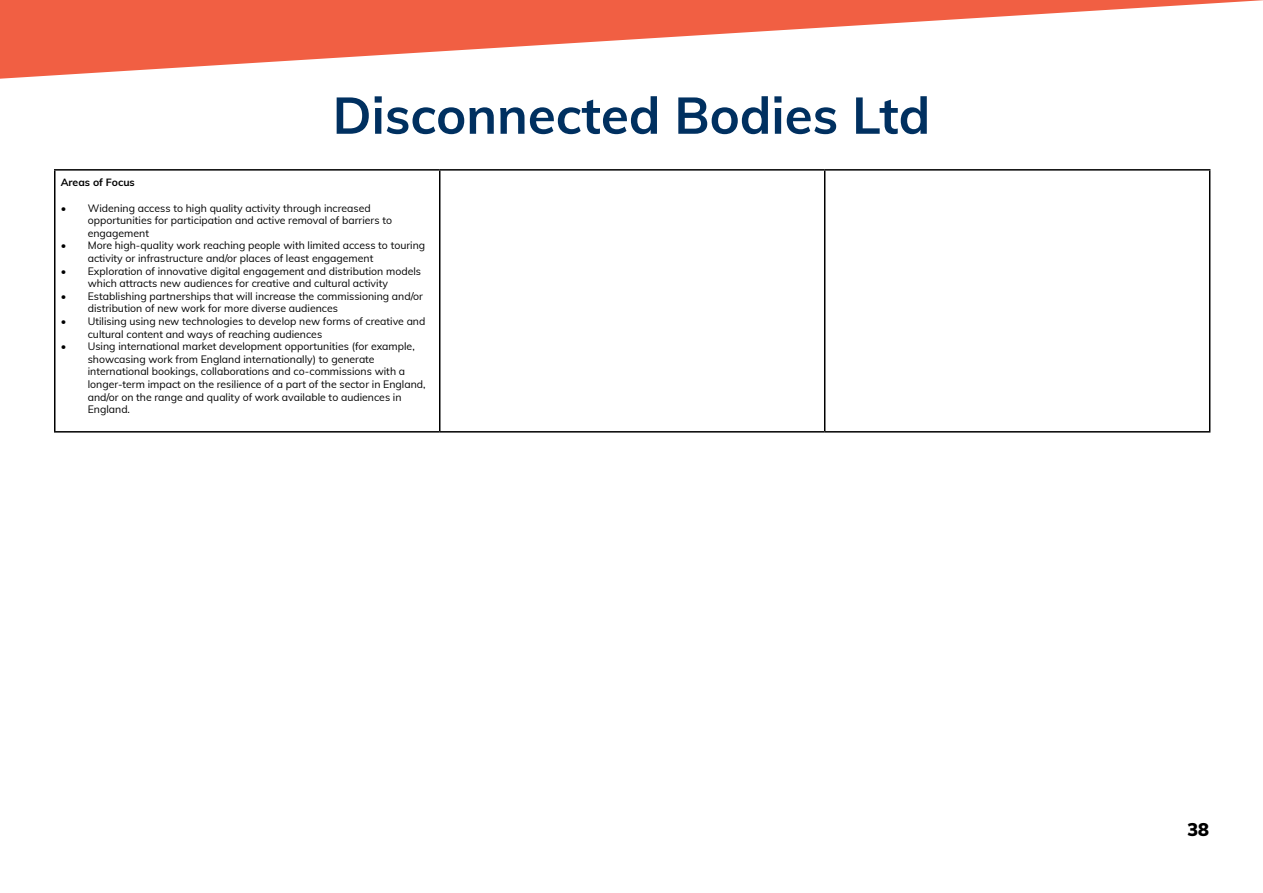
<style>
.page{position:relative;width:1263px;height:893px;background:#fff}
.page>*{position:absolute;margin:0;border:0;box-sizing:border-box;transform-origin:0 0}
.t1{font:700 51px "Muli";color:#003060}
.t2{font:900 18px "Muli";color:#000}
.t3{font:10.5px/12.6px "Muli";color:#000}
.t4{font:700 10.5px "Muli";color:#000}
</style>
<div class="page">
<svg style="left:0;top:0;width:1263px;height:79px"></svg>
<hr style="left:54px;top:169px;width:386px;height:2px;background:#000">
<hr style="left:54px;top:171px;width:2px;height:260px;background:#000">
<hr style="left:440px;top:169px;width:385px;height:2px;background:#000">
<hr style="left:439px;top:171px;width:1px;height:260px;background:#000">
<hr style="left:825px;top:169px;width:385px;height:2px;background:#000">
<hr style="left:824px;top:171px;width:1px;height:260px;background:#000">
<hr style="left:1209px;top:171px;width:1px;height:260px;background:#000">
<hr style="left:54px;top:431px;width:386px;height:2px;background:#000">
<hr style="left:440px;top:431px;width:385px;height:2px;background:#000">
<hr style="left:825px;top:431px;width:385px;height:2px;background:#000">
<h1 class="t1" style="left:333px;top:78px;width:599px">Disconnected Bodies Ltd</h1>
<p class="t4" style="left:61px;top:175px;width:76px">Areas of Focus</p>
<p class="t3" style="left:88px;top:201px;width:306px;text-indent:-27px">• Widening access to high quality activity through increased opportunities for participation and active removal of barriers to engagement</p>
<p class="t3" style="left:88px;top:239px;width:339px;text-indent:-27px">• More high-quality work reaching people with limited access to touring activity or infrastructure and/or places of least engagement</p>
<p class="t3" style="left:61px;top:264px;width:362px;text-align:center">• Exploration of innovative digital engagement and distribution models which attracts new audiences for creative and cultural activity</p>
<p class="t3" style="left:88px;top:289px;width:337px;text-indent:-27px">• Establishing partnerships that will increase the commissioning and/or distribution of new work for more diverse audiences</p>
<p class="t3" style="left:88px;top:314px;width:339px;text-indent:-27px">• Utilising using new technologies to develop new forms of creative and cultural content and ways of reaching audiences</p>
<p class="t3" style="left:88px;top:340px;width:339px;text-indent:-27px">• Using international market development opportunities (for example, showcasing work from England internationally) to generate international bookings, collaborations and co-commissions with a longer-term impact on the resilience of a part of the sector in England, and/or on the range and quality of work available to audiences in England.</p>
<h2 class="t2" style="left:1187px;top:817px;width:23px">38</h2>
</div>
